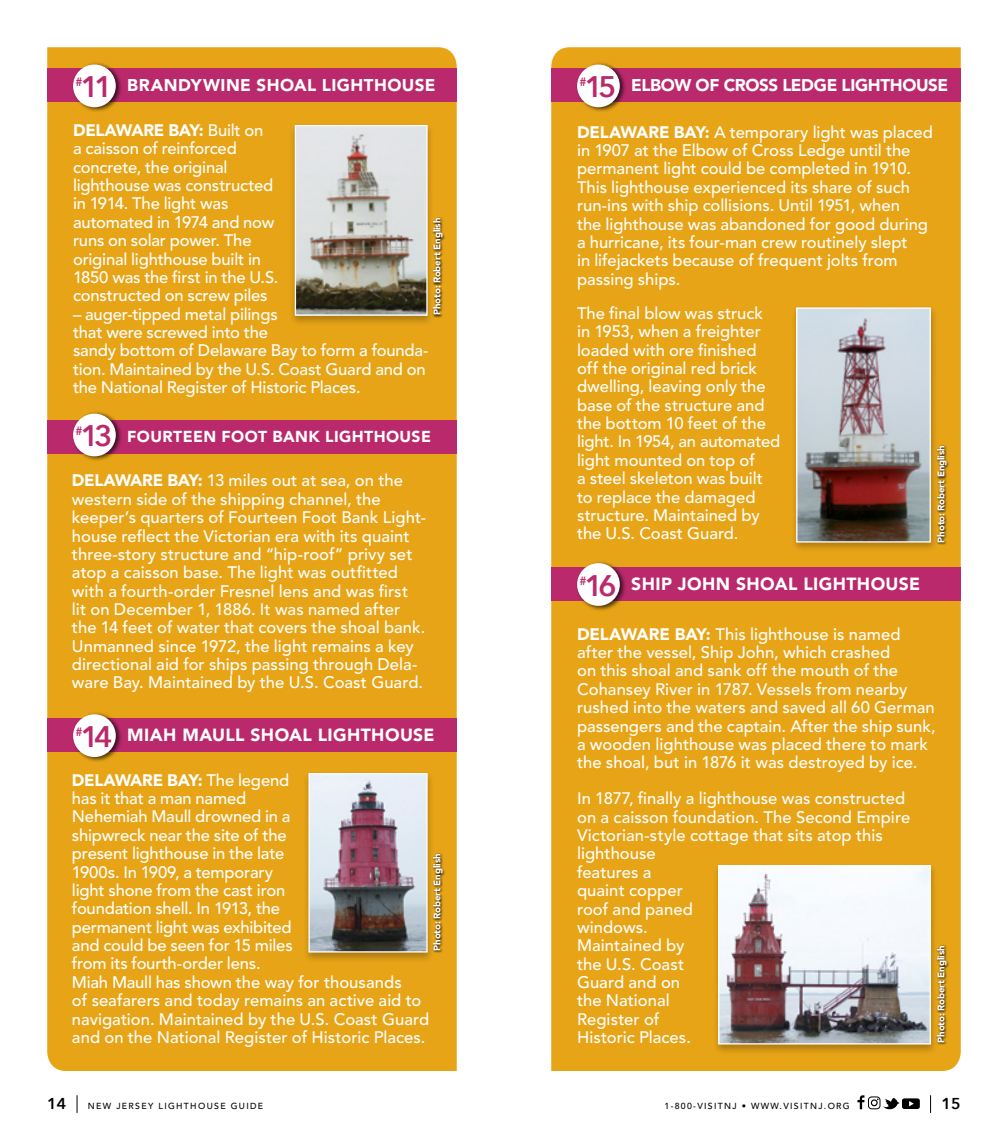
<style>
.page{position:relative;width:1008px;height:1134px;background:#fff}
.page>*{position:absolute;margin:0;border:0;box-sizing:border-box;transform-origin:0 0}
.t1{font:600 29.75px "Avenir Next";letter-spacing:-.15em;color:#b9296b}
.t2{font:900 17.5px "Avenir";letter-spacing:.02em;color:#fff}
.t3{font:900 16.97px "Avenir";letter-spacing:-.015em;color:#fff}
.t4{font:900 16.97px "Avenir";letter-spacing:.025em;color:#fff}
.t5{font:500 16.62px/18.4px "Avenir";color:#fff}
.t6{font:900 16.62px "Avenir";letter-spacing:-.02em;color:#fff}
.t7{font:900 15.75px "Avenir";letter-spacing:.025em;color:#fff}
.t8{font:600 15.75px "Avenir Next";color:#000}
.t9{font:600 12.08px "Avenir Next";color:#b9296b}
.t10{font:900 9.62px "Avenir";letter-spacing:-.005em;color:#fff}
.t11{font:500 8.75px "Avenir";letter-spacing:.15em;color:#000}
.s1{font-weight:900}
</style>
<div class="page">
<svg style="left:930px;top:1095px;width:1px;height:18px"></svg>
<svg style="left:77px;top:1095px;width:1px;height:18px"></svg>
<div style="left:868px;top:1096px;width:12px;height:13px;border:1px solid #000;border-radius:3px"></div>
<div style="left:871px;top:1099px;width:7px;height:7px;border:1px solid #000;border-radius:50%"></div>
<svg style="left:857px;top:1095px;width:7px;height:14px"></svg>
<svg style="left:877px;top:1098px;width:23px;height:12px"></svg>
<div style="left:902px;top:1098px;width:18px;height:11px;background:#000;border-radius:2px"></div>
<svg style="left:909px;top:1101px;width:5px;height:5px"></svg>
<div style="left:551px;top:47px;width:410px;height:1024px;background:#e7a417"></div>
<div style="left:790px;top:305px;width:148px;height:248px;background:#000;opacity:.25"></div>
<img style="left:798px;top:309px;width:131px;height:232px">
<div style="left:796px;top:307px;width:135px;height:236px;border:1px solid #fff"></div>
<div style="left:712px;top:863px;width:226px;height:192px;background:#000;opacity:.25"></div>
<img style="left:720px;top:867px;width:209px;height:176px">
<div style="left:718px;top:865px;width:213px;height:180px;border:1px solid #fff"></div>
<div style="left:551px;top:68px;width:410px;height:34px;background:#b9296b"></div>
<div style="left:551px;top:567px;width:410px;height:33px;background:#b9296b"></div>
<div style="left:575px;top:62px;width:51px;height:51px;background:#000;opacity:.67"></div>
<div style="left:577px;top:65px;width:43px;height:42px;background:#fff;border-radius:50%"></div>
<div style="left:575px;top:560px;width:51px;height:51px;background:#000;opacity:.67"></div>
<div style="left:577px;top:563px;width:43px;height:43px;background:#fff;border-radius:50%"></div>
<svg style="left:936px;top:444px;width:13px;height:101px"></svg>
<svg style="left:936px;top:944px;width:13px;height:101px"></svg>
<div style="left:47px;top:47px;width:410px;height:1024px;background:#e7a417"></div>
<div style="left:289px;top:123px;width:146px;height:204px;background:#000;opacity:.25"></div>
<img style="left:297px;top:127px;width:129px;height:187px">
<div style="left:295px;top:125px;width:133px;height:191px;border:1px solid #fff"></div>
<div style="left:302px;top:771px;width:133px;height:192px;background:#000;opacity:.25"></div>
<img style="left:310px;top:775px;width:116px;height:176px">
<div style="left:308px;top:773px;width:120px;height:180px;border:1px solid #fff"></div>
<div style="left:47px;top:68px;width:410px;height:34px;background:#b9296b"></div>
<div style="left:47px;top:718px;width:410px;height:33px;background:#b9296b"></div>
<div style="left:47px;top:420px;width:410px;height:33px;background:#b9296b"></div>
<div style="left:71px;top:62px;width:51px;height:51px;background:#000;opacity:.67"></div>
<div style="left:73px;top:65px;width:43px;height:42px;background:#fff;border-radius:50%"></div>
<div style="left:71px;top:712px;width:51px;height:51px;background:#000;opacity:.67"></div>
<div style="left:73px;top:714px;width:43px;height:43px;background:#fff;border-radius:50%"></div>
<div style="left:71px;top:411px;width:51px;height:51px;background:#000;opacity:.67"></div>
<div style="left:73px;top:414px;width:43px;height:42px;background:#fff;border-radius:50%"></div>
<svg style="left:432px;top:217px;width:13px;height:100px"></svg>
<svg style="left:432px;top:852px;width:13px;height:101px"></svg>
<p class="t9" style="left:75px;top:75px;width:9px">#</p>
<h1 class="t1" style="left:81px;top:69px;width:33px">11</h1>
<p class="t4" style="left:127px;top:75px;width:310px">BRANDYWINE SHOAL LIGHTHOUSE</p>
<p class="t5" style="left:73px;top:121px;width:207px;text-indent:95px"><span class="s1">BAY:</span> Built on<br>a caisson of reinforced concrete, the original lighthouse was constructed in 1914. The light was automated in 1974 and now runs on solar power. The original lighthouse built in<br>1850 was the first in the U.S. constructed on screw piles</p>
<p class="t5" style="left:73px;top:305px;width:357px">– auger-tipped metal pilings<br>that were screwed into the<br>sandy bottom of Delaware Bay to form a founda&shy;tion. Maintained by the U.S. Coast Guard and on the National Register of Historic Places.</p>
<p class="t6" style="left:73px;top:120px;width:25px">DELAWARE</p>
<p class="t10" style="left:431px;top:315px;width:99px;rotate:-90deg">PHOTO: ROBERT ENGLISH</p>
<p class="t9" style="left:75px;top:424px;width:9px">#</p>
<h1 class="t1" style="left:81px;top:418px;width:33px">13</h1>
<p class="t7" style="left:127px;top:427px;width:305px">FOURTEEN FOOT BANK LIGHTHOUSE</p>
<p class="t5" style="left:72px;top:472px;width:356px;text-indent:95px"><span class="s1">BAY:</span> 13 miles out at sea, on the western side of the shipping channel, the keeper’s quarters of Fourteen Foot Bank Light&shy;house reflect the Victorian era with its quaint three-story structure and “hip-roof” privy set atop a caisson base. The light was outfitted with a fourth-order Fresnel lens and was first lit on December 1, 1886. It was named after the 14 feet of water that covers the shoal bank.<br>Unmanned since 1972, the light remains a key directional aid for ships passing through Dela&shy;ware Bay. Maintained by the U.S. Coast Guard.</p>
<p class="t6" style="left:72px;top:471px;width:25px">DELAWARE</p>
<p class="t9" style="left:75px;top:725px;width:9px">#</p>
<h1 class="t1" style="left:81px;top:718px;width:33px">14</h1>
<p class="t2" style="left:127px;top:724px;width:309px">MIAH MAULL SHOAL LIGHTHOUSE</p>
<p class="t5" style="left:72px;top:771px;width:359px;text-indent:95px"><span class="s1">BAY:</span> The legend<br>has it that a man named<br>Nehemiah Maull drowned in a<br>shipwreck near the site of the<br>present lighthouse in the late<br>1900s. In 1909, a temporary<br>light shone from the cast iron<br>foundation shell. In 1913, the<br>permanent light was exhibited<br>and could be seen for 15 miles<br>from its fourth-order lens.<br>Miah Maull has shown the way for thousands<br>of seafarers and today remains an active aid to navigation. Maintained by the U.S. Coast Guard and on the National Register of Historic Places.</p>
<p class="t6" style="left:72px;top:770px;width:25px">DELAWARE</p>
<p class="t10" style="left:431px;top:951px;width:99px;rotate:-90deg">PHOTO: ROBERT ENGLISH</p>
<p class="t9" style="left:579px;top:75px;width:9px">#</p>
<h1 class="t1" style="left:585px;top:69px;width:33px">15</h1>
<p class="t3" style="left:631px;top:75px;width:319px">ELBOW OF CROSS LEDGE LIGHTHOUSE</p>
<p class="t5" style="left:577px;top:123px;width:357px;text-indent:97px"><span class="s1">BAY:</span> A temporary light was placed in 1907 at the Elbow of Cross Ledge until the permanent light could be completed in 1910.<br>This lighthouse experienced its share of such run-ins with ship collisions. Until 1951, when<br>the lighthouse was abandoned for good during a hurricane, its four-man crew routinely slept<br>in lifejackets because of frequent jolts from passing ships.</p>
<p class="t5" style="left:577px;top:304px;width:205px">The final blow was struck in 1953, when a freighter loaded with ore finished off the original red brick dwelling, leaving only the base of the structure and the bottom 10 feet of the light. In 1954, an automated light mounted on top of<br>a steel skeleton was built to replace the damaged structure. Maintained by the U.S. Coast Guard.</p>
<p class="t6" style="left:577px;top:122px;width:25px">DELAWARE</p>
<p class="t10" style="left:935px;top:543px;width:99px;rotate:-90deg">PHOTO: ROBERT ENGLISH</p>
<p class="t9" style="left:579px;top:573px;width:9px">#</p>
<h1 class="t1" style="left:585px;top:567px;width:33px">16</h1>
<p class="t2" style="left:631px;top:573px;width:290px">SHIP JOHN SHOAL LIGHTHOUSE</p>
<p class="t5" style="left:577px;top:625px;width:360px;text-indent:98px"><span class="s1">BAY:</span> This lighthouse is named after the vessel, Ship John, which crashed<br>on this shoal and sank off the mouth of the Cohansey River in 1787. Vessels from nearby rushed into the waters and saved all 60 German passengers and the captain. After the ship sunk, a wooden lighthouse was placed there to mark the shoal, but in 1876 it was destroyed by ice.</p>
<p class="t5" style="left:577px;top:790px;width:335px">In 1877, finally a lighthouse was constructed on a caisson foundation. The Second Empire<br>Victorian-style cottage that sits atop this lighthouse<br>features a<br>quaint copper<br>roof and paned<br>windows.<br>Maintained by<br>the U.S. Coast<br>Guard and on<br>the National<br>Register of<br>Historic Places.</p>
<p class="t6" style="left:577px;top:624px;width:25px">DELAWARE</p>
<p class="t10" style="left:935px;top:1043px;width:99px;rotate:-90deg">PHOTO: ROBERT ENGLISH</p>
<p class="t8" style="left:47px;top:1094px;width:21px">14</p>
<p class="t11" style="left:88px;top:1101px;width:133px">NEW JERSEY Lighthouse</p>
<p class="t11" style="left:231px;top:1101px;width:7px">GUI</p>
<p class="t11" style="left:250px;top:1101px;width:15px">DE</p>
<p class="t11" style="left:665px;top:1101px;width:187px">1-800-visitnj • www.visitnj.org</p>
<p class="t8" style="left:942px;top:1094px;width:21px">15</p>
</div>
